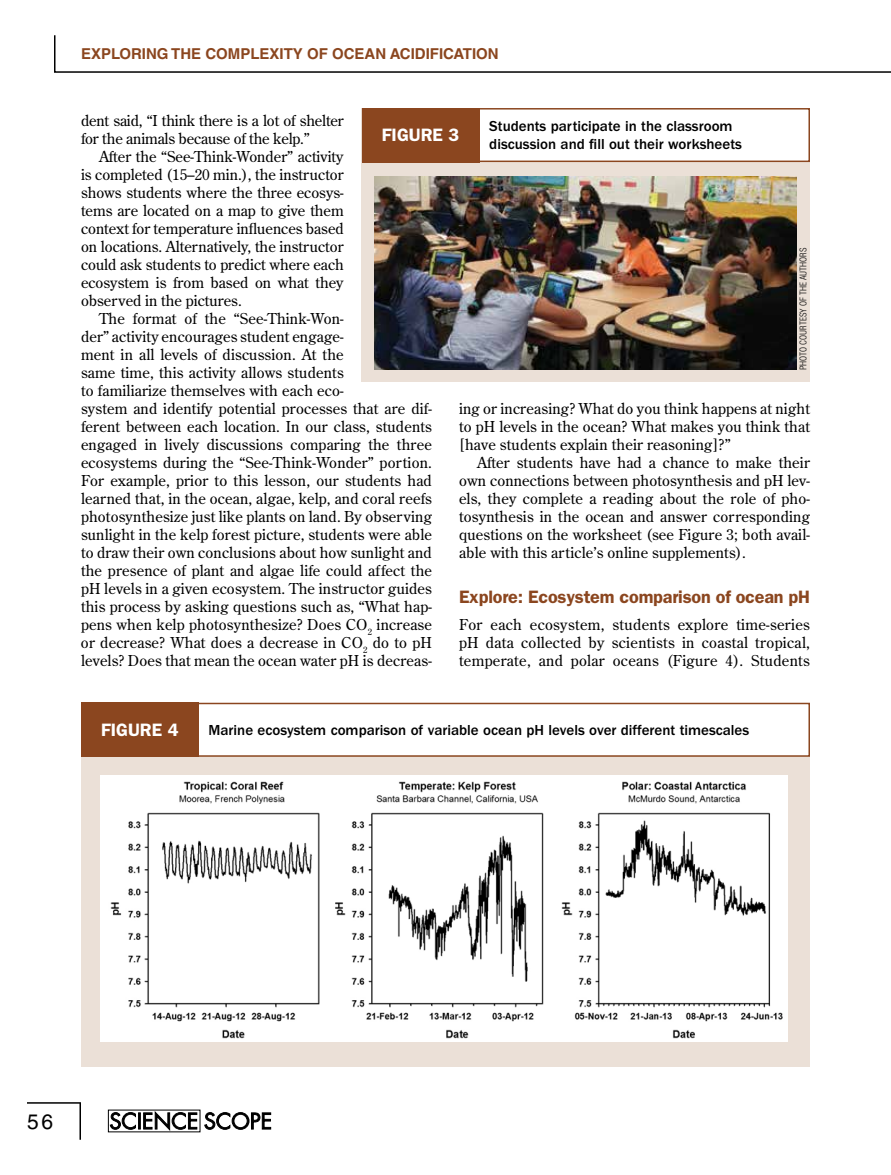
<style>
.page{position:relative;width:891px;height:1175px;background:#fff}
.page>*{position:absolute;margin:0;border:0;box-sizing:border-box;transform-origin:0 0}
.t1{font:21px "Helvetica LT Std";color:#000}
.t2{font:600 18px "ITC Franklin Gothic Std";letter-spacing:-.01em;color:#8b461f}
.t3{font:600 18px "ITC Franklin Gothic Std";color:#fff}
.t4{font:15px/18px "Century Old Style Std";letter-spacing:.01em;color:#000;text-align:justify}
.t5{font:500 15px/18px "ITC Franklin Gothic Std";color:#000}
.t6{font:15px/18px "Century Old Style Std";letter-spacing:-.01em;color:#000}
.t7{font:700 15px "Helvetica LT Std";color:#8b461f}
.t8{font:300 condensed 9px "Helvetica LT Std";color:#000}
</style>
<div class="page">
<svg style="left:54px;top:35px;width:837px;height:38px"></svg>
<div style="left:81px;top:756px;width:729px;height:310px;background:#ebe0d7"></div>
<div style="left:81px;top:702px;width:729px;height:54px;border:2px solid #8b461f"></div>
<div style="left:81px;top:702px;width:118px;height:54px;background:#8b461f"></div>
<img style="left:100px;top:775px;width:687px;height:266px">
<div style="left:362px;top:162px;width:448px;height:219px;background:#ebe0d7"></div>
<div style="left:362px;top:108px;width:448px;height:54px;border:2px solid #8b461f"></div>
<div style="left:362px;top:108px;width:117px;height:54px;background:#8b461f"></div>
<img style="left:374px;top:177px;width:422px;height:192px">
<svg style="left:205px;top:1112px;width:66px;height:17px"></svg>
<svg style="left:110px;top:1111px;width:87px;height:19px"></svg>
<hr style="left:27px;top:1102px;width:54px;height:1px;background:#000">
<hr style="left:80px;top:1103px;width:1px;height:36px;background:#000">
<p class="t7" style="left:81px;top:45px;width:419px">EXPLORING THE COMPLEXITY OF OCEAN ACIDIFICATION</p>
<p class="t6" style="left:81px;top:111px;width:264px">dent said, “I think there is a lot of shelter for the animals because of the kelp.”</p>
<p class="t4" style="left:81px;top:147px;width:264px;text-indent:18px">After the “See-Think-Wonder” activity is completed (15–20 min.), the instructor shows students where the three ecosys&shy;tems are located on a map to give them context for temperature influences based on locations. Alternatively, the instructor could ask students to predict where each ecosystem is from based on what they observed in the pictures.</p>
<p class="t4" style="left:81px;top:309px;width:353px;text-align:left;text-indent:18px">The format of the “See-Think-Won-<br>der” activity encourages student engage-<br>ment in all levels of discussion. At the<br>same time, this activity allows students<br>to familiarize themselves with each eco-<br>system and identify potential processes that are dif&shy;ferent between each location. In our class, students engaged in lively discussions comparing the three ecosystems during the “See-Think-Wonder” portion.<br>For example, prior to this lesson, our students had learned that, in the ocean, algae, kelp, and coral reefs photosynthesize just like plants on land. By observing sunlight in the kelp forest picture, students were able to draw their own conclusions about how sunlight and the presence of plant and algae life could affect the pH levels in a given ecosystem. The instructor guides this process by asking questions such as, “What hap&shy;pens when kelp photosynthesize? Does CO<sub>2</sub> increase or decrease? What does a decrease in CO<sub>2</sub> do to pH levels? Does that mean the ocean water pH is decreas-</p>
<p class="t5" style="left:489px;top:117px;width:254px">Students participate in the classroom discussion and fill out their worksheets</p>
<p class="t3" style="left:382px;top:124px;width:79px">FIGURE 3</p>
<p class="t8" style="left:798px;top:370px;width:124px;rotate:-90deg">PHOTO COURTESY OF THE AUTHORS</p>
<p class="t4" style="left:459px;top:399px;width:353px">ing or increasing? What do you think happens at night to pH levels in the ocean? What makes you think that [have students explain their reasoning]?”</p>
<p class="t4" style="left:459px;top:453px;width:353px;text-indent:18px">After students have had a chance to make their own connections between photosynthesis and pH lev&shy;els, they complete a reading about the role of pho&shy;tosynthesis in the ocean and answer corresponding questions on the worksheet (see Figure 3; both avail&shy;able with this article’s online supplements).</p>
<p class="t2" style="left:459px;top:586px;width:352px">Explore: Ecosystem comparison of ocean pH</p>
<p class="t4" style="left:459px;top:615px;width:353px">For each ecosystem, students explore time-series pH data collected by scientists in coastal tropical, temperate, and polar oceans (Figure 4). Students</p>
<p class="t3" style="left:101px;top:719px;width:79px">FIGURE 4</p>
<p class="t5" style="left:208px;top:721px;width:542px">Marine ecosystem comparison of variable ocean pH levels over different timescales</p>
<h1 class="t1" style="left:27px;top:1108px;width:28px">56</h1>
</div>
